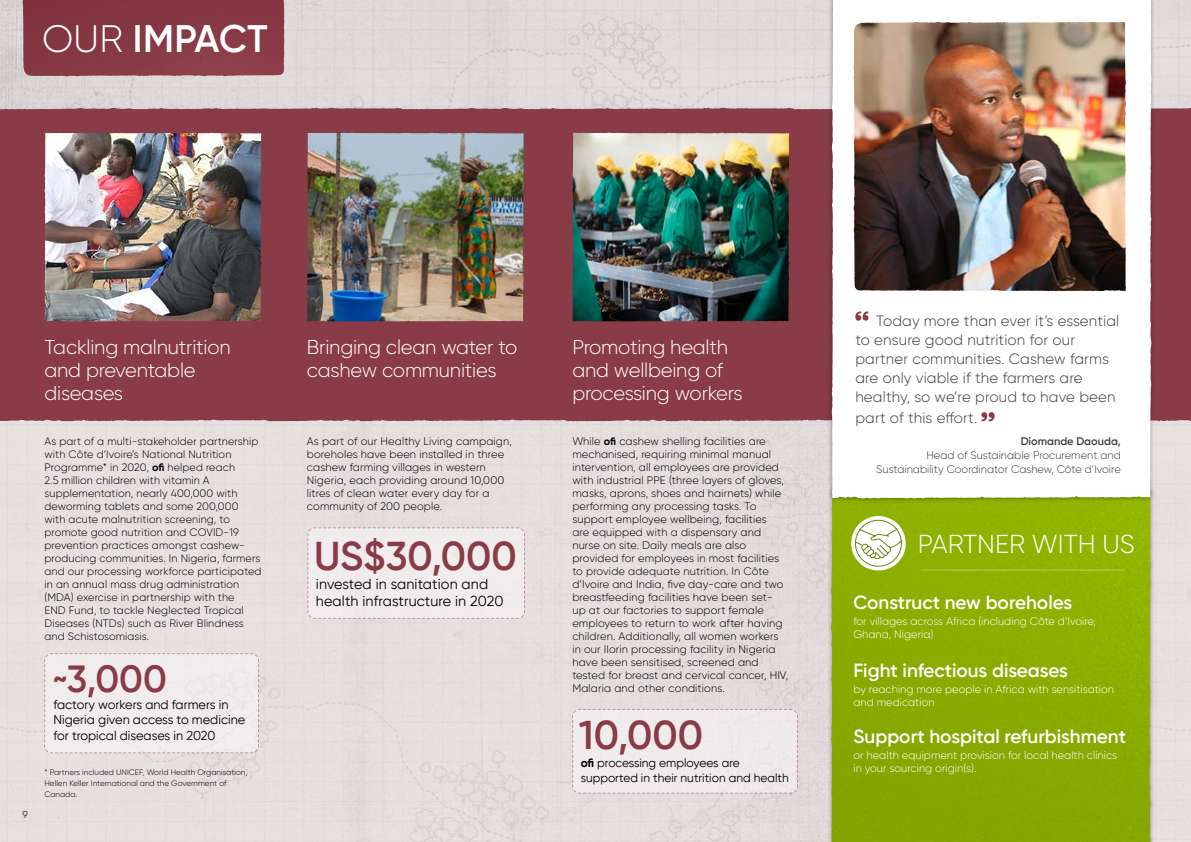
<style>
.page{position:relative;width:1191px;height:842px;background:#fff}
.page>*{position:absolute;margin:0;border:0;box-sizing:border-box;transform-origin:0 0}
.t1{font:600 40.1px "Gilroy";color:#893c47}
.t2{font:600 38.2px "Gilroy";color:#fff}
.t3{font:600 37.7px "Gilroy";color:#893c47}
.t4{font:300 26px "Gilroy";color:#fff}
.t5{font:300 20px/23px "Gilroy";letter-spacing:-.01em;color:#fff}
.t6{font:600 19px "Gilroy";color:#fff}
.t7{font:300 15px/19px "Gilroy";letter-spacing:.01em;color:#3c3c3b}
.t8{font:14.4px/17px "Gilroy";letter-spacing:.01em;color:#000}
.t9{font:12.8px/15.3px "Gilroy";color:#000}
.t10{font:12px/15px "Gilroy";color:#000}
.t11{font:300 11px/13px "Gilroy";letter-spacing:.01em;color:#000}
.t12{font:300 11px/13px "Gilroy";color:#fff}
.t13{font:300 11px/14px "Gilroy";color:#3c3c3b;text-align:right}
.t14{font:600 11px "Gilroy";color:#3c3c3b}
.t15{font:300 10.8px/13px "Gilroy";letter-spacing:.01em;color:#000}
.t16{font:300 10px "Gilroy";color:#000}
.t17{font:300 8px/11px "Gilroy";color:#000}
.s1{font-weight:300}
.s2{font-weight:700}
.s3{font-weight:700;font-size:10.8px}
</style>
<div class="page">
<div style="left:1172px;top:0;width:19px;height:108px;background:#e2dbdc"></div>
<img style="left:0;top:0;width:826px;height:108px">
<img style="left:0;top:108px;width:1191px;height:311px">
<div style="left:0;top:419px;width:826px;height:423px;background:#e5dedf"></div>
<img style="left:652px;top:420px;width:164px;height:1px">
<img style="left:45px;top:133px;width:35px;height:81px">
<img style="left:307px;top:133px;width:35px;height:81px">
<img style="left:572px;top:133px;width:36px;height:81px">
<svg style="left:22px;top:0;width:263px;height:96px;background:#a26b73"></svg>
<div style="left:23px;top:0;width:101px;height:76px;background:#843742"></div>
<div style="left:1172px;top:419px;width:19px;height:423px;background:#e7e0e1"></div>
<svg style="left:831px;top:503px;width:339px;height:339px;background:#8faf0e"></svg>
<div style="left:831px;top:503px;width:52px;height:182px;background:#8bad00"></div>
<svg style="left:851px;top:516px;width:54px;height:54px"></svg>
<div style="left:826px;top:0;width:346px;height:503px;background:#000;opacity:.35"></div>
<img style="left:831px;top:0;width:340px;height:499px">
<svg style="left:855px;top:311px;width:13px;height:10px"></svg>
<svg style="left:981px;top:412px;width:13px;height:9px"></svg>
<img style="left:942px;top:22px;width:135px;height:1px">
<div style="left:44px;top:653px;width:215px;height:100px;background:#f1eded"></div>
<div style="left:307px;top:527px;width:218px;height:92px;background:#f0eced"></div>
<div style="left:572px;top:709px;width:226px;height:85px;background:#f0ecec"></div>
<svg style="left:988px;top:570px;width:135px;height:1px"></svg>
<h2 class="t2" style="left:42px;top:15px;width:227px"><span class="s1">OUR</span> IMPACT</h2>
<p class="t16" style="left:22px;top:808px;width:7px">9</p>
<h3 class="t5" style="left:44px;top:335px;width:188px">Tackling malnutrition and preventable diseases</h3>
<h3 class="t5" style="left:307px;top:335px;width:212px">Bringing clean water to cashew communities</h3>
<h3 class="t5" style="left:572px;top:335px;width:172px">Promoting health and wellbeing of processing workers</h3>
<p class="t15" style="left:44px;top:434px;width:219px">As part of a multi-stakeholder partnership with Côte d’Ivoire’s National Nutrition Programme* in 2020, <span class="s2">ofi</span> helped reach<br>2.5 million children with vitamin A supplementation, nearly 400,000 with deworming tablets and some 200,000 with acute malnutrition screening, to promote good nutrition and COVID-19 prevention practices amongst cashew&shy;producing communities. In Nigeria, farmers and our processing workforce participated in an annual mass drug administration (MDA) exercise in partnership with the<br>END Fund, to tackle Neglected Tropical Diseases (NTDs) such as River Blindness and Schistosomiasis.</p>
<p class="t11" style="left:307px;top:434px;width:206px">As part of our Healthy Living campaign, boreholes have been installed in three cashew farming villages in western Nigeria, each providing around 10,000 litres of clean water every day for a community of 200 people.</p>
<p class="t11" style="left:572px;top:434px;width:217px">While <span class="s3">ofi</span> cashew shelling facilities are mechanised, requiring minimal manual intervention, all employees are provided with industrial PPE (three layers of gloves, masks, aprons, shoes and hairnets) while performing any processing tasks. To support employee wellbeing, facilities<br>are equipped with a dispensary and nurse on site. Daily meals are also provided for employees in most facilities to provide adequate nutrition. In Côte d’Ivoire and India, five day-care and two breastfeeding facilities have been set&shy;up at our factories to support female employees to return to work after having children. Additionally, all women workers in our IIorin processing facility in Nigeria have been sensitised, screened and tested for breast and cervical cancer, HIV, Malaria and other conditions.</p>
<h1 class="t1" style="left:314px;top:531px;width:204px">US$30,000</h1>
<h3 class="t8" style="left:316px;top:575px;width:189px">invested in sanitation and health infrastructure in 2020</h3>
<h3 class="t3" style="left:53px;top:655px;width:115px">˜3,000</h3>
<p class="t9" style="left:53px;top:697px;width:193px">factory workers and farmers in<br>Nigeria given access to medicine for tropical diseases in 2020</p>
<p class="t17" style="left:44px;top:767px;width:204px">* Partners included UNICEF, World Health Organisation,<br>Hellen Keller International and the Government of<br>Canada.</p>
<h1 class="t1" style="left:579px;top:710px;width:126px">10,000</h1>
<p class="t10" style="left:580px;top:755px;width:209px"><span class="s2">ofi</span> processing employees are supported in their nutrition and health</p>
<h3 class="t7" style="left:855px;top:311px;width:265px;text-indent:21px">Today more than ever it’s essential to ensure good nutrition for our partner communities. Cashew farms are only viable if the farmers are healthy, so we’re proud to have been</h3>
<h3 class="t7" style="left:855px;top:408px;width:123px">part of this effort.</h3>
<p class="t14" style="left:1020px;top:434px;width:102px">Diomande Daouda,</p>
<p class="t13" style="left:876px;top:448px;width:246px">Head of Sustainable Procurement and<br>Sustainability Coordinator Cashew, Côte d’Ivoire</p>
<h3 class="t4" style="left:918px;top:528px;width:218px">PARTNER WITH US</h3>
<h3 class="t6" style="left:853px;top:591px;width:220px">Construct new boreholes</h3>
<p class="t12" style="left:853px;top:615px;width:244px">for villages across Africa (including Côte d’Ivoire,<br>Ghana, Nigeria)</p>
<h3 class="t6" style="left:853px;top:658px;width:216px">Fight infectious diseases</h3>
<p class="t12" style="left:853px;top:682px;width:262px">by reaching more people in Africa with sensitisation and medication</p>
<h3 class="t6" style="left:853px;top:724px;width:274px">Support hospital refurbishment</h3>
<p class="t12" style="left:853px;top:748px;width:265px">or health equipment provision for local health clinics in your sourcing origin(s).</p>
</div>
